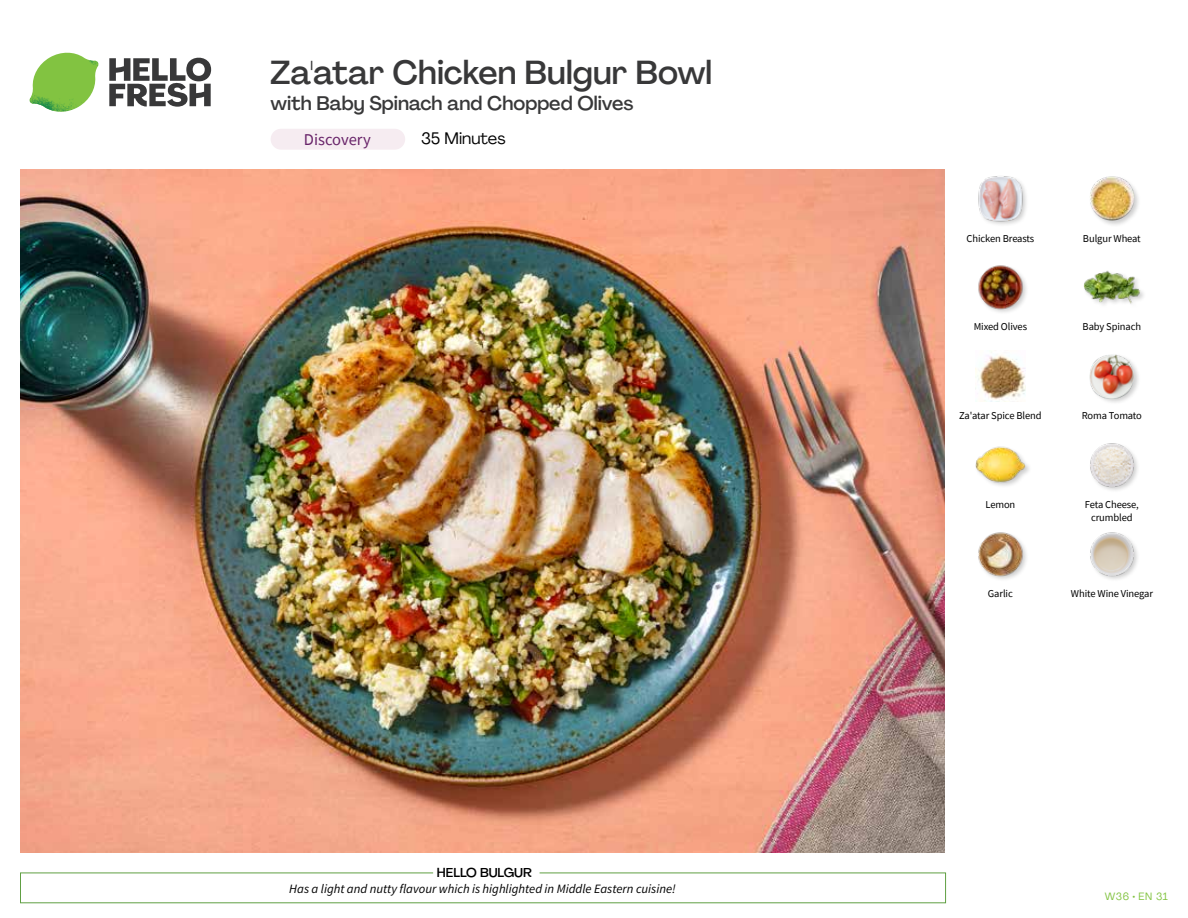
<style>
.page{position:relative;width:1188px;height:918px;background:#fff}
.page>*{position:absolute;margin:0;border:0;box-sizing:border-box;transform-origin:0 0}
.t1{font:500 33px "Agrandir";color:#383839}
.t2{font:500 19.5px "Agrandir";color:#383839}
.t3{font:16.5px "Source Sans Pro";color:#682369}
.t4{font:16.5px "Agrandir";color:#000}
.t5{font:italic 12.75px "Source Sans Pro";color:#000}
.t6{font:500 12.75px "Agrandir";color:#000}
.t7{font:10.5px/13.5px "Source Sans Pro";letter-spacing:-.01em;color:#000;text-align:center}
.t8{font:10.5px "Agrandir";letter-spacing:.05em;color:#82c341}
</style>
<div class="page">
<div style="left:271px;top:129px;width:134px;height:21px;background:#f6ecf1;border-radius:10px"></div>
<svg style="left:109px;top:57px;width:102px;height:50px"></svg>
<svg style="left:34px;top:53px;width:62px;height:40px"></svg>
<img style="left:67px;top:53px;width:32px;height:26px">
<img style="left:33px;top:75px;width:59px;height:11px">
<img style="left:29px;top:79px;width:61px;height:33px">
<img style="left:65px;top:86px;width:27px;height:25px">
<div style="left:20px;top:873px;width:926px;height:30px;border:1px solid #609f43"></div>
<div style="left:433px;top:865px;width:107px;height:15px;background:#fff"></div>
<img style="left:21px;top:170px;width:924px;height:682px">
<img style="left:978px;top:532px;width:49px;height:48px">
<img style="left:1090px;top:532px;width:48px;height:48px">
<img style="left:1090px;top:443px;width:48px;height:48px">
<div style="left:974px;top:446px;width:58px;height:43px;background:#000;opacity:.2"></div>
<img style="left:974px;top:446px;width:53px;height:43px">
<div style="left:1089px;top:353px;width:52px;height:53px;background:#000;opacity:.2"></div>
<img style="left:1090px;top:354px;width:44px;height:44px">
<img style="left:975px;top:351px;width:51px;height:50px">
<div style="left:1083px;top:270px;width:64px;height:40px;background:#000;opacity:.2"></div>
<img style="left:1083px;top:270px;width:58px;height:40px">
<img style="left:978px;top:265px;width:49px;height:48px">
<div style="left:1089px;top:176px;width:52px;height:51px;background:#000;opacity:.2"></div>
<img style="left:1089px;top:176px;width:45px;height:45px">
<img style="left:978px;top:176px;width:48px;height:49px">
<h1 class="t1" style="left:271px;top:52px;width:443px">Za'atar Chicken Bulgur Bowl</h1>
<h2 class="t2" style="left:271px;top:91px;width:365px">with Baby Spinach and Chopped Olives</h2>
<h3 class="t3" style="left:304px;top:129px;width:68px">Discovery</h3>
<h3 class="t4" style="left:421px;top:128px;width:86px">35 Minutes</h3>
<p class="t6" style="left:437px;top:864px;width:97px">HELLO BULGUR</p>
<p class="t5" style="left:289px;top:881px;width:388px">Has a light and nutty flavour which is highlighted in Middle Eastern cuisine!</p>
<p class="t7" style="left:967px;top:231px;width:69px">Chicken Breasts</p>
<p class="t7" style="left:1083px;top:231px;width:59px">Bulgur Wheat</p>
<p class="t7" style="left:974px;top:320px;width:55px">Mixed Olives</p>
<p class="t7" style="left:1083px;top:320px;width:60px">Baby Spinach</p>
<p class="t7" style="left:959px;top:409px;width:84px">Za'atar Spice Blend</p>
<p class="t7" style="left:1082px;top:409px;width:62px">Roma Tomato</p>
<p class="t7" style="left:985px;top:498px;width:31px">Lemon</p>
<p class="t7" style="left:988px;top:586px;width:26px">Garlic</p>
<p class="t7" style="left:1085px;top:498px;width:56px">Feta Cheese, crumbled</p>
<p class="t7" style="left:1071px;top:586px;width:84px">White Wine Vinegar</p>
<p class="t8" style="left:1105px;top:890px;width:64px">W36 • EN 31</p>
</div>
